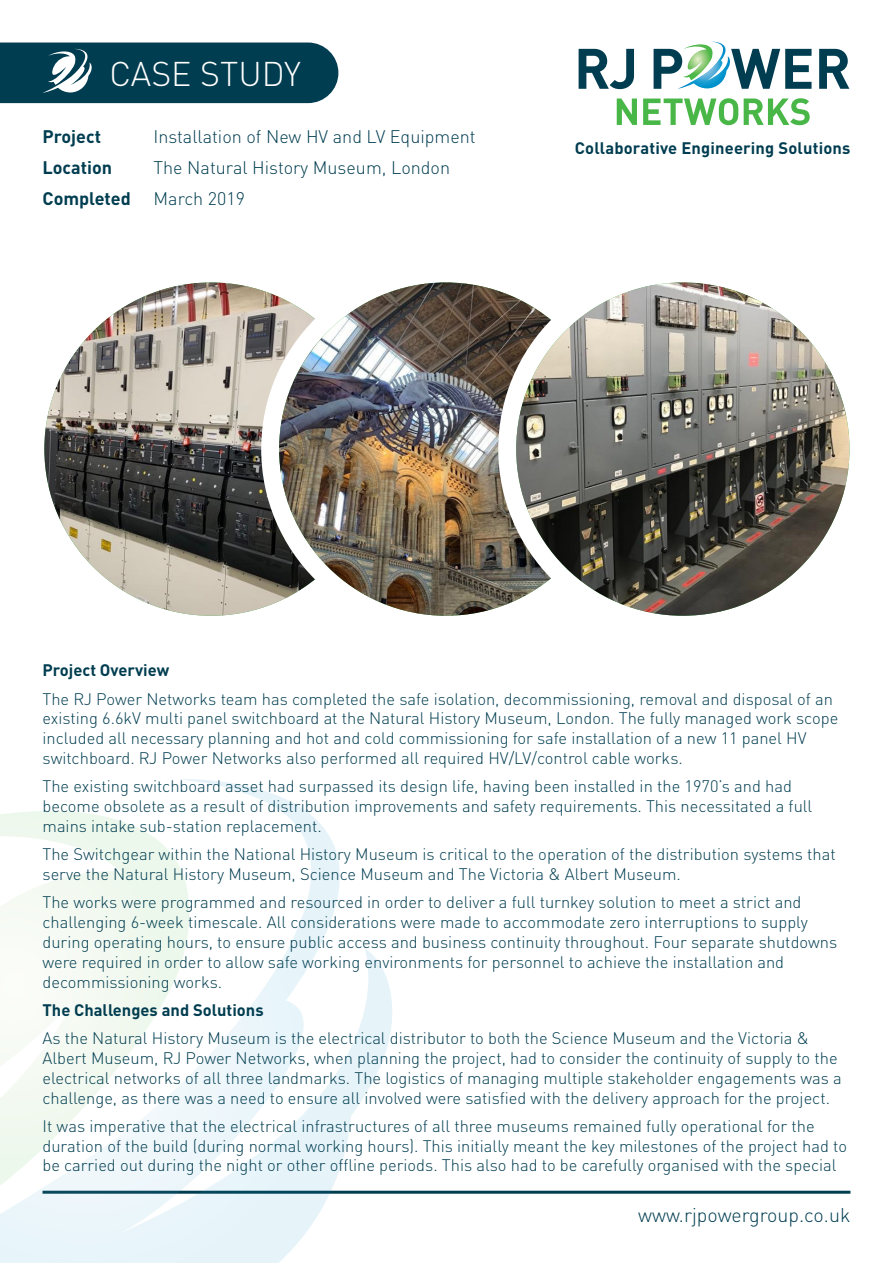
<style>
.page{position:relative;width:893px;height:1263px;background:#fff}
.page>*{position:absolute;margin:0;border:0;box-sizing:border-box;transform-origin:0 0}
.t1{font:300 33.9px "DIN";color:#fff}
.t2{font:300 19.65px "DIN";color:#013d50}
.t3{font:300 18px "DIN";color:#013d50}
.t4{font:700 18px "DIN";color:#013d50}
.t5{font:300 16.5px/19.8px "DIN";color:#013d50}
.t6{font:700 16.5px "DIN";color:#013d50}
</style>
<div class="page">
<hr style="left:43px;top:1191px;width:807px;height:3px;background:#013d50">
<svg style="left:579px;top:49px;width:55px;height:40px"></svg>
<svg style="left:819px;top:49px;width:30px;height:40px"></svg>
<svg style="left:654px;top:42px;width:157px;height:47px"></svg>
<svg style="left:617px;top:99px;width:20px;height:26px"></svg>
<svg style="left:643px;top:98px;width:95px;height:27px"></svg>
<svg style="left:744px;top:98px;width:66px;height:27px"></svg>
<svg style="left:0;top:779px;width:394px;height:484px"></svg>
<svg style="left:0;top:811px;width:191px;height:417px"></svg>
<svg style="left:0;top:43px;width:338px;height:60px"></svg>
<img style="left:44px;top:282px;width:334px;height:334px;border-radius:167px">
<div style="left:261px;top:265px;width:369px;height:369px;border:36px solid #fff;border-radius:50%"></div>
<img style="left:279px;top:282px;width:333px;height:334px;border-radius:167px">
<div style="left:498px;top:265px;width:369px;height:369px;border:36px solid #fff;border-radius:50%"></div>
<img style="left:516px;top:282px;width:333px;height:334px;border-radius:167px">
<h1 class="t1" style="left:109px;top:53px;width:193px">CASE STUDY</h1>
<p class="t4" style="left:43px;top:124px;width:60px">Project</p>
<p class="t3" style="left:154px;top:125px;width:324px">Installation of New HV and LV Equipment</p>
<p class="t4" style="left:43px;top:156px;width:71px">Location</p>
<p class="t3" style="left:154px;top:156px;width:298px">The Natural History Museum, London</p>
<p class="t4" style="left:43px;top:187px;width:90px">Completed</p>
<p class="t3" style="left:154px;top:188px;width:93px">March 2019</p>
<p class="t6" style="left:575px;top:137px;width:277px">Collaborative Engineering Solutions</p>
<p class="t6" style="left:43px;top:659px;width:128px">Project Overview</p>
<p class="t5" style="left:43px;top:688px;width:797px">The RJ Power Networks team has completed the safe isolation, decommissioning, removal and disposal of an existing 6.6kV multi panel switchboard at the Natural History Museum, London. The fully managed work scope included all necessary planning and hot and cold commissioning for safe installation of a new 11 panel HV switchboard. RJ Power Networks also performed all required HV/LV/control cable works.</p>
<p class="t5" style="left:43px;top:776px;width:771px">The existing switchboard asset had surpassed its design life, having been installed in the 1970’s and had become obsolete as a result of distribution improvements and safety requirements. This necessitated a full mains intake sub-station replacement.</p>
<p class="t5" style="left:43px;top:844px;width:795px">The Switchgear within the National History Museum is critical to the operation of the distribution systems that serve the Natural History Museum, Science Museum and The Victoria &amp; Albert Museum.</p>
<p class="t5" style="left:43px;top:892px;width:796px">The works were programmed and resourced in order to deliver a full turnkey solution to meet a strict and challenging 6-week timescale. All considerations were made to accommodate zero interruptions to supply during operating hours, to ensure public access and business continuity throughout. Four separate shutdowns were required in order to allow safe working environments for personnel to achieve the installation and decommissioning works.</p>
<p class="t6" style="left:43px;top:999px;width:223px">The Challenges and Solutions</p>
<p class="t5" style="left:43px;top:1028px;width:801px">As the Natural History Museum is the electrical distributor to both the Science Museum and the Victoria &amp; Albert Museum, RJ Power Networks, when planning the project, had to consider the continuity of supply to the electrical networks of all three landmarks. The logistics of managing multiple stakeholder engagements was a challenge, as there was a need to ensure all involved were satisfied with the delivery approach for the project.</p>
<p class="t5" style="left:43px;top:1116px;width:806px">It was imperative that the electrical infrastructures of all three museums remained fully operational for the duration of the build (during normal working hours). This initially meant the key milestones of the project had to be carried out during the night or other offline periods. This also had to be carefully organised with the special</p>
<p class="t2" style="left:638px;top:1202px;width:214px">www.rjpowergroup.co.uk</p>
</div>
